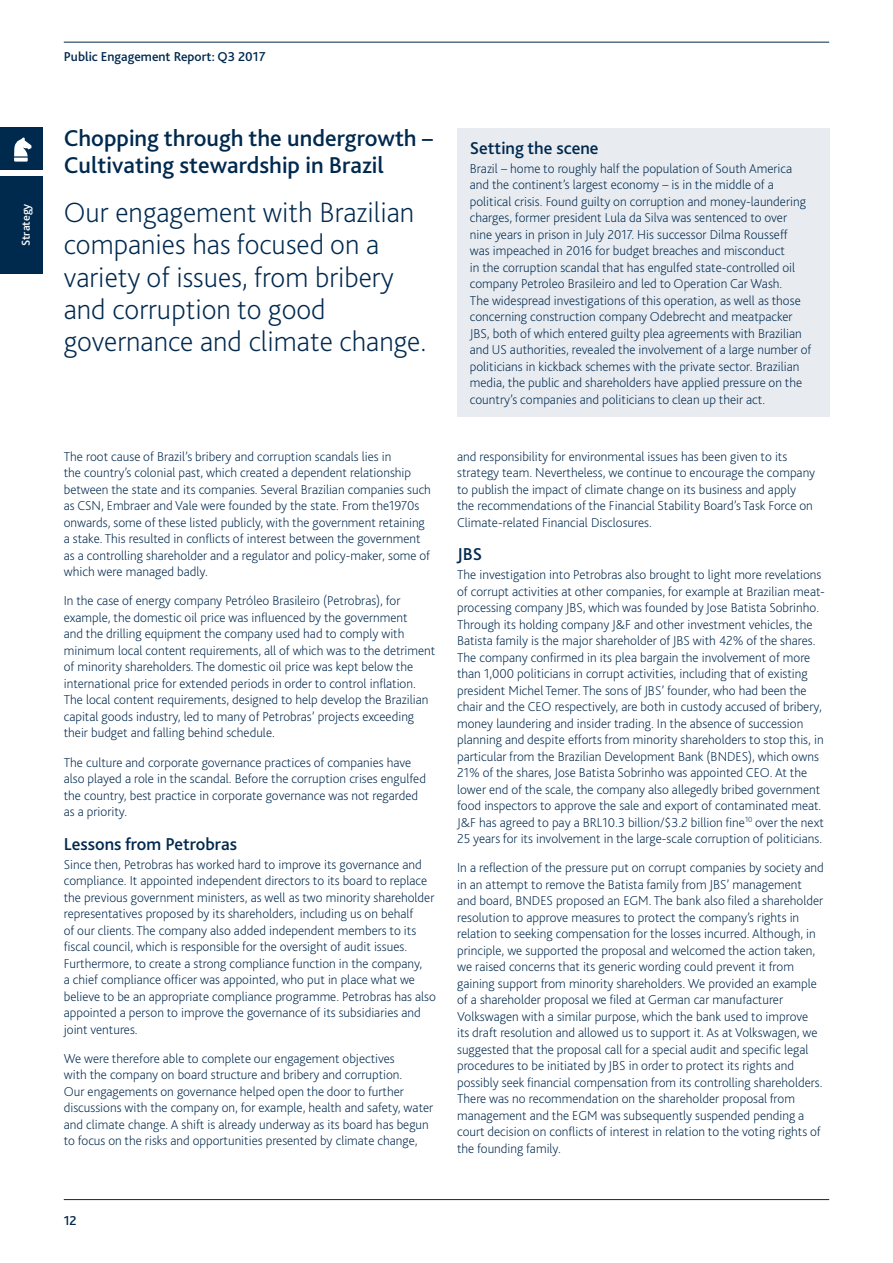
<style>
.page{position:relative;width:893px;height:1263px;background:#fff}
.page>*{position:absolute;margin:0;border:0;box-sizing:border-box;transform-origin:0 0}
.t1{font:200 29.25px/32.2px "Bliss 2";color:#00294e}
.t2{font:500 24px/27px "Bliss 2";color:#00294e}
.t3{font:500 18px "Bliss 2";color:#00294e}
.t4{font:200 13.5px/16.5px "Bliss 2";color:#00294e}
.t5{font:500 13.5px "Bliss 2";color:#00294e}
.t6{font:500 12px "Bliss 2";color:#fff}
</style>
<div class="page">
<hr style="left:64px;top:1199px;width:765px;height:1px;background:#00294e">
<hr style="left:64px;top:42px;width:765px;height:1px;background:#00294e">
<div style="left:457px;top:128px;width:372px;height:288px;background:#e8ecf1"></div>
<div style="left:0;top:128px;width:43px;height:42px;background:#00294e"></div>
<div style="left:0;top:176px;width:43px;height:98px;background:#00294e"></div>
<svg style="left:14px;top:137px;width:17px;height:25px"></svg>
<p class="t6" style="left:18px;top:246px;width:45px;rotate:-90deg">Strategy</p>
<p class="t5" style="left:64px;top:48px;width:203px">Public Engagement Report: Q3 2017</p>
<h2 class="t2" style="left:64px;top:124px;width:371px">Chopping through the undergrowth –<br>Cultivating stewardship in Brazil</h2>
<h1 class="t1" style="left:64px;top:196px;width:364px">Our engagement with Brazilian companies has focused on a variety of issues, from bribery and corruption to good governance and climate change.</h1>
<p class="t4" style="left:64px;top:448px;width:369px">The root cause of Brazil’s bribery and corruption scandals lies in<br>the country’s colonial past, which created a dependent relationship between the state and its companies. Several Brazilian companies such as CSN, Embraer and Vale were founded by the state. From the1970s onwards, some of these listed publicly, with the government retaining a stake. This resulted in conflicts of interest between the government as a controlling shareholder and a regulator and policy-maker, some of which were managed badly.</p>
<p class="t4" style="left:64px;top:593px;width:373px">In the case of energy company PetrÓleo Brasileiro (Petrobras), for example, the domestic oil price was influenced by the government<br>and the drilling equipment the company used had to comply with minimum local content requirements, all of which was to the detriment of minority shareholders. The domestic oil price was kept below the international price for extended periods in order to control inflation.<br>The local content requirements, designed to help develop the Brazilian capital goods industry, led to many of Petrobras’ projects exceeding their budget and falling behind schedule.</p>
<p class="t4" style="left:64px;top:754px;width:364px">The culture and corporate governance practices of companies have also played a role in the scandal. Before the corruption crises engulfed the country, best practice in corporate governance was not regarded as a priority.</p>
<h3 class="t3" style="left:64px;top:833px;width:175px">Lessons from Petrobras</h3>
<p class="t4" style="left:64px;top:856px;width:374px">Since then, Petrobras has worked hard to improve its governance and compliance. It appointed independent directors to its board to replace the previous government ministers, as well as two minority shareholder representatives proposed by its shareholders, including us on behalf<br>of our clients. The company also added independent members to its fiscal council, which is responsible for the oversight of audit issues.<br>Furthermore, to create a strong compliance function in the company,<br>a chief compliance officer was appointed, who put in place what we believe to be an appropriate compliance programme. Petrobras has also appointed a person to improve the governance of its subsidiaries and joint ventures.</p>
<p class="t4" style="left:64px;top:1050px;width:371px">We were therefore able to complete our engagement objectives<br>with the company on board structure and bribery and corruption.<br>Our engagements on governance helped open the door to further discussions with the company on, for example, health and safety, water and climate change. A shift is already underway as its board has begun to focus on the risks and opportunities presented by climate change,</p>
<h3 class="t3" style="left:470px;top:137px;width:130px">Setting the scene</h3>
<p class="t4" style="left:470px;top:160px;width:343px">Brazil – home to roughly half the population of South America and the continent’s largest economy – is in the middle of a political crisis. Found guilty on corruption and money-laundering charges, former president Lula da Silva was sentenced to over nine years in prison in July 2017. His successor Dilma Rousseff<br>was impeached in 2016 for budget breaches and misconduct<br>in the corruption scandal that has engulfed state-controlled oil company Petroleo Brasileiro and led to Operation Car Wash.<br>The widespread investigations of this operation, as well as those concerning construction company Odebrecht and meatpacker JBS, both of which entered guilty plea agreements with Brazilian and US authorities, revealed the involvement of a large number of politicians in kickback schemes with the private sector. Brazilian media, the public and shareholders have applied pressure on the country’s companies and politicians to clean up their act.</p>
<p class="t4" style="left:457px;top:448px;width:360px">and responsibility for environmental issues has been given to its strategy team. Nevertheless, we continue to encourage the company to publish the impact of climate change on its business and apply the recommendations of the Financial Stability Board’s Task Force on Climate-related Financial Disclosures.</p>
<h3 class="t3" style="left:457px;top:543px;width:27px">JBS</h3>
<p class="t4" style="left:457px;top:566px;width:369px">The investigation into Petrobras also brought to light more revelations of corrupt activities at other companies, for example at Brazilian meat&shy;processing company JBS, which was founded by Jose Batista Sobrinho.<br>Through its holding company J&amp;F and other investment vehicles, the Batista family is the major shareholder of JBS with 42% of the shares.<br>The company confirmed in its plea bargain the involvement of more than 1,000 politicians in corrupt activities, including that of existing president Michel Temer. The sons of JBS’ founder, who had been the chair and the CEO respectively, are both in custody accused of bribery, money laundering and insider trading. In the absence of succession planning and despite efforts from minority shareholders to stop this, in particular from the Brazilian Development Bank (BNDES), which owns 21% of the shares, Jose Batista Sobrinho was appointed CEO. At the lower end of the scale, the company also allegedly bribed government food inspectors to approve the sale and export of contaminated meat.<br>J&amp;F has agreed to pay a BRL10.3 billion/$3.2 billion fine<sup>10</sup> over the next 25 years for its involvement in the large-scale corruption of politicians.</p>
<p class="t4" style="left:457px;top:860px;width:368px">In a reflection of the pressure put on corrupt companies by society and in an attempt to remove the Batista family from JBS’ management and board, BNDES proposed an EGM. The bank also filed a shareholder resolution to approve measures to protect the company’s rights in relation to seeking compensation for the losses incurred. Although, in principle, we supported the proposal and welcomed the action taken, we raised concerns that its generic wording could prevent it from gaining support from minority shareholders. We provided an example of a shareholder proposal we filed at German car manufacturer Volkswagen with a similar purpose, which the bank used to improve its draft resolution and allowed us to support it. As at Volkswagen, we suggested that the proposal call for a special audit and specific legal procedures to be initiated by JBS in order to protect its rights and possibly seek financial compensation from its controlling shareholders.<br>There was no recommendation on the shareholder proposal from management and the EGM was subsequently suspended pending a court decision on conflicts of interest in relation to the voting rights of the founding family.</p>
<p class="t5" style="left:64px;top:1212px;width:14px">12</p>
</div>
